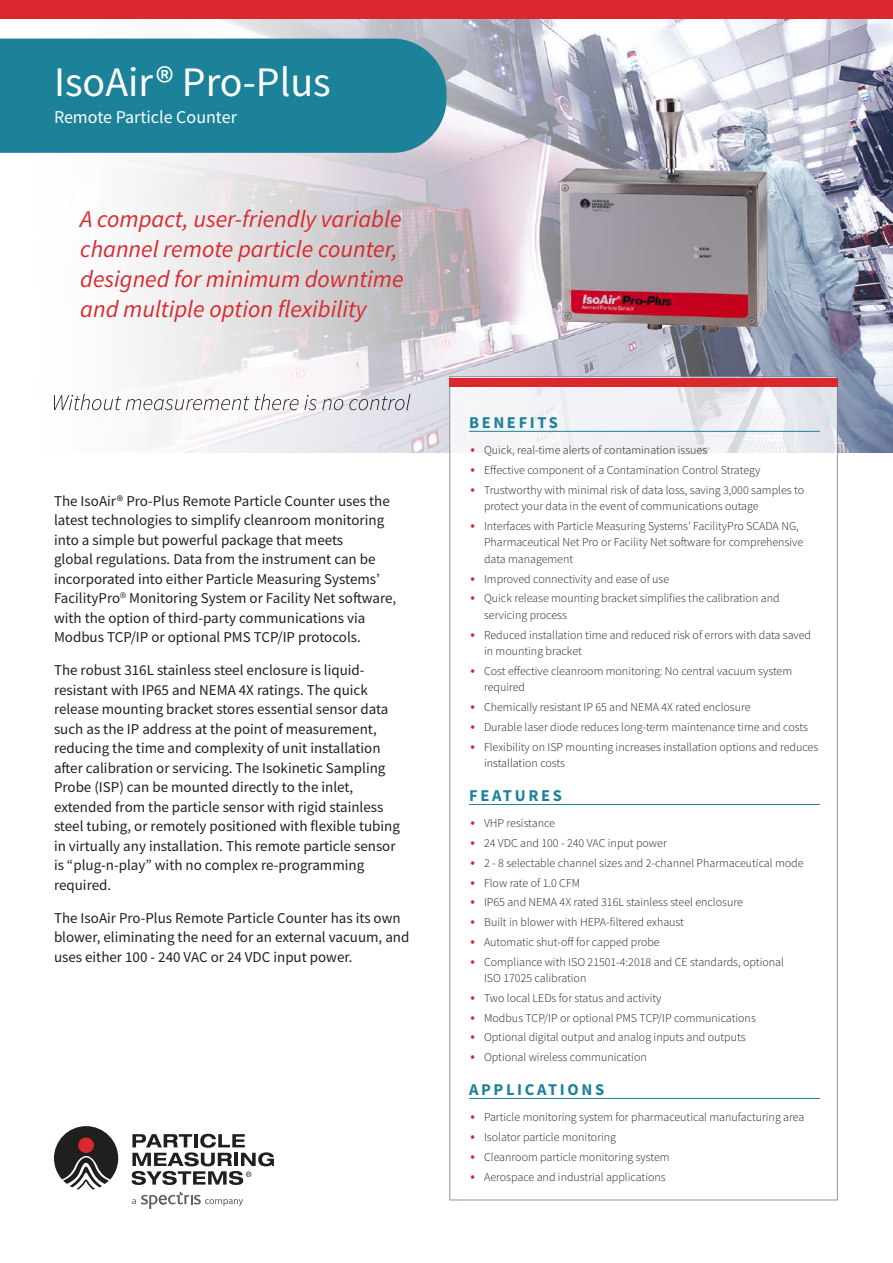
<style>
.page{position:relative;width:893px;height:1263px;background:#fff}
.page>*{position:absolute;margin:0;border:0;box-sizing:border-box;transform-origin:0 0}
.t1{font:42px "Source Sans Pro";color:#fff}
.t2{font:italic 24px/30px "Source Sans Pro";color:#da282e}
.t3{font:18px "Source Sans Pro";color:#fff}
.t4{font:700 16.5px "Source Sans Pro";letter-spacing:.16em;color:#1b8299}
.t5{font:15px/19.5px "Source Sans Pro";color:#231f20}
.t6{font:300 12px/16.5px "Source Sans Pro";color:#231f20}
.s1{font-weight:300}
.s2{font-weight:400;font-size:15px;color:#da252e}
</style>
<div class="page">
<img style="left:18px;top:19px;width:875px;height:434px">
<div style="left:0;top:39px;width:446px;height:114px;background:#1b8299"></div>
<svg style="left:132px;top:1134px;width:142px;height:51px"></svg>
<svg style="left:54px;top:1126px;width:64px;height:63px"></svg>
<div style="left:78px;top:1137px;width:16px;height:16px;background:#da282e;border-radius:50%"></div>
<svg style="left:132px;top:1192px;width:111px;height:17px"></svg>
<div style="left:0;top:0;width:893px;height:19px;background:#da282e"></div>
<svg style="left:54px;top:394px;width:195px;height:16px"></svg>
<svg style="left:255px;top:394px;width:88px;height:16px"></svg>
<svg style="left:349px;top:394px;width:61px;height:16px"></svg>
<div style="left:449px;top:376px;width:389px;height:824px;background:#fff;border:1px solid #7c868e"></div>
<div style="left:449px;top:378px;width:389px;height:8px;background:#da282e"></div>
<hr style="left:469px;top:431px;width:351px;height:1px;background:#1b8299">
<hr style="left:469px;top:804px;width:351px;height:1px;background:#1b8299">
<hr style="left:469px;top:1098px;width:351px;height:1px;background:#1b8299">
<img style="left:459px;top:50px;width:410px;height:308px">
<h1 class="t1" style="left:54px;top:56px;width:278px">IsoAir® Pro-Plus</h1>
<h3 class="t3" style="left:54px;top:106px;width:184px">Remote Particle Counter</h3>
<h2 class="t2" style="left:80px;top:203px;width:325px">A compact, user-friendly variable channel remote particle counter, designed for minimum downtime and multiple option flexibility</h2>
<p class="t5" style="left:54px;top:491px;width:344px">The IsoAir® Pro-Plus Remote Particle Counter uses the latest technologies to simplify cleanroom monitoring into a simple but powerful package that meets<br>global regulations. Data from the instrument can be incorporated into either Particle Measuring Systems’ FacilityPro<span class="s1">®</span> Monitoring System or Facility Net software, with the option of third-party communications via Modbus TCP/IP or optional PMS TCP/IP protocols.</p>
<p class="t5" style="left:54px;top:660px;width:347px">The robust 316L stainless steel enclosure is liquid&shy;resistant with IP65 and NEMA 4X ratings. The quick release mounting bracket stores essential sensor data such as the IP address at the point of measurement, reducing the time and complexity of unit installation after calibration or servicing. The Isokinetic Sampling Probe (ISP) can be mounted directly to the inlet, extended from the particle sensor with rigid stainless steel tubing, or remotely positioned with flexible tubing in virtually any installation. This remote particle sensor is “plug-n-play” with no complex re-programming required.</p>
<p class="t5" style="left:54px;top:908px;width:357px">The IsoAir Pro-Plus Remote Particle Counter has its own blower, eliminating the need for an external vacuum, and uses either 100 - 240 VAC or 24 VDC input power.</p>
<h3 class="t4" style="left:469px;top:411px;width:91px">BENEFITS</h3>
<p class="t6" style="left:471px;top:442px;width:238px"><span class="s2">•</span> Quick, real-time alerts of contamination issues</p>
<p class="t6" style="left:471px;top:462px;width:291px"><span class="s2">•</span> Effective component of a Contamination Control Strategy</p>
<p class="t6" style="left:484px;top:481px;width:322px;text-indent:-14px"><span class="s2">•</span> Trustworthy with minimal risk of data loss, saving 3,000 samples to protect your data in the event of communications outage</p>
<p class="t6" style="left:484px;top:518px;width:321px;text-indent:-14px"><span class="s2">•</span> Interfaces with Particle Measuring Systems’ FacilityPro SCADA NG,<br>Pharmaceutical Net Pro or Facility Net software for comprehensive data management</p>
<p class="t6" style="left:471px;top:570px;width:200px"><span class="s2">•</span> Improved connectivity and ease of use</p>
<p class="t6" style="left:484px;top:590px;width:297px;text-indent:-14px"><span class="s2">•</span> Quick release mounting bracket simplifies the calibration and servicing process</p>
<p class="t6" style="left:484px;top:626px;width:329px;text-indent:-14px"><span class="s2">•</span> Reduced installation time and reduced risk of errors with data saved in mounting bracket</p>
<p class="t6" style="left:484px;top:663px;width:310px;text-indent:-14px"><span class="s2">•</span> Cost effective cleanroom monitoring: No central vacuum system required</p>
<p class="t6" style="left:471px;top:699px;width:282px"><span class="s2">•</span> Chemically resistant IP 65 and NEMA 4X rated enclosure</p>
<p class="t6" style="left:471px;top:719px;width:339px"><span class="s2">•</span> Durable laser diode reduces long-term maintenance time and costs</p>
<p class="t6" style="left:484px;top:738px;width:336px;text-indent:-14px"><span class="s2">•</span> Flexibility on ISP mounting increases installation options and reduces installation costs</p>
<h3 class="t4" style="left:469px;top:784px;width:94px">FEATURES</h3>
<p class="t6" style="left:471px;top:815px;width:86px"><span class="s2">•</span> VHP resistance</p>
<p class="t6" style="left:471px;top:835px;width:198px"><span class="s2">•</span> 24 VDC and 100 - 240 VAC input power</p>
<p class="t6" style="left:471px;top:855px;width:335px"><span class="s2">•</span> 2 - 8 selectable channel sizes and 2-channel Pharmaceutical mode</p>
<p class="t6" style="left:471px;top:874px;width:111px"><span class="s2">•</span> Flow rate of 1.0 CFM</p>
<p class="t6" style="left:471px;top:894px;width:274px"><span class="s2">•</span> IP65 and NEMA 4X rated 316L stainless steel enclosure</p>
<p class="t6" style="left:471px;top:914px;width:215px"><span class="s2">•</span> Built in blower with HEPA-filtered exhaust</p>
<p class="t6" style="left:471px;top:934px;width:191px"><span class="s2">•</span> Automatic shut-off for capped probe</p>
<p class="t6" style="left:484px;top:953px;width:301px;text-indent:-14px"><span class="s2">•</span> Compliance with ISO 21501-4:2018 and CE standards, optional<br>ISO 17025 calibration</p>
<p class="t6" style="left:471px;top:990px;width:192px"><span class="s2">•</span> Two local LEDs for status and activity</p>
<p class="t6" style="left:471px;top:1009px;width:287px"><span class="s2">•</span> Modbus TCP/IP or optional PMS TCP/IP communications</p>
<p class="t6" style="left:471px;top:1029px;width:277px"><span class="s2">•</span> Optional digital output and analog inputs and outputs</p>
<p class="t6" style="left:471px;top:1049px;width:178px"><span class="s2">•</span> Optional wireless communication</p>
<h3 class="t4" style="left:469px;top:1078px;width:137px">APPLICATIONS</h3>
<p class="t6" style="left:471px;top:1109px;width:335px"><span class="s2">•</span> Particle monitoring system for pharmaceutical manufacturing area</p>
<p class="t6" style="left:471px;top:1129px;width:147px"><span class="s2">•</span> Isolator particle monitoring</p>
<p class="t6" style="left:471px;top:1148px;width:201px"><span class="s2">•</span> Cleanroom particle monitoring system</p>
<p class="t6" style="left:471px;top:1168px;width:197px"><span class="s2">•</span> Aerospace and industrial applications</p>
</div>
